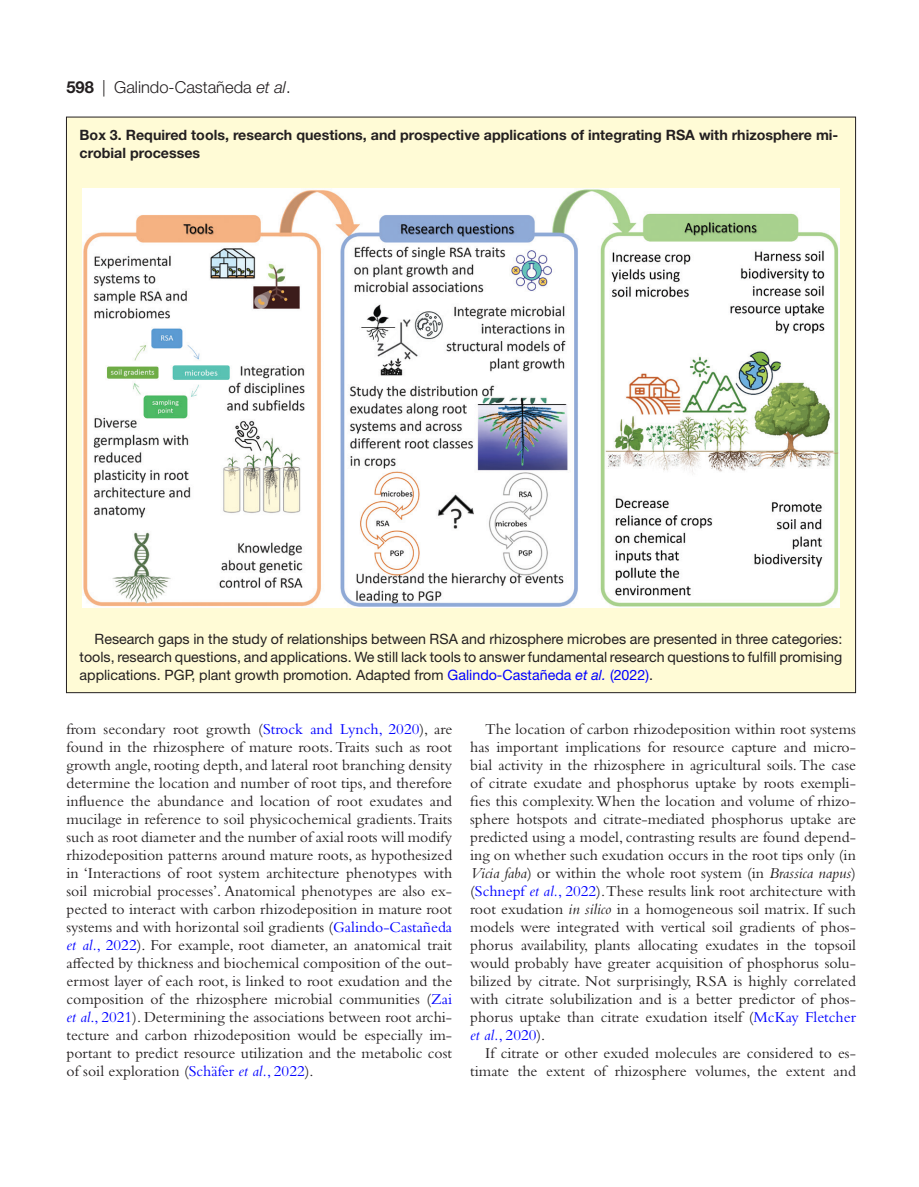
<style>
.page{position:relative;width:919px;height:1187px;background:#fff}
.page>*{position:absolute;margin:0;border:0;box-sizing:border-box;transform-origin:0 0}
.t1{font:300 16.5px "Helvetica Neue LT Std";color:#231f20}
.t2{font:15.75px/18px "Bembo Std";color:#231f20;text-align:justify}
.t3{font:14.25px/18px "Helvetica Neue LT Std";color:#231f20;text-align:justify}
.t4{font:700 14.25px/18px "Helvetica Neue LT Std";color:#231f20}
.s1{font-weight:700}
.s2{font-style:italic}
.s3{color:#00f}
.s4{font-style:italic;color:#00f}
</style>
<div class="page">
<div style="left:66px;top:117px;width:789px;height:575px;background:#fffbd6"></div>
<img style="left:83px;top:188px;width:756px;height:419px">
<p class="t1" style="left:66px;top:77px;width:226px"><span class="s1">598</span> | Galindo-Castañeda <span class="s2">et al</span>.</p>
<p class="t4" style="left:80px;top:126px;width:760px">Box 3. Required tools, research questions, and prospective applications of integrating RSA with rhizosphere mi&shy;crobial processes</p>
<p class="t3" style="left:80px;top:629px;width:764px;text-indent:15px">Research gaps in the study of relationships between RSA and rhizosphere microbes are presented in three categories: tools, research questions, and applications. We still lack tools to answer fundamental research questions to fulfill promising applications. PGP, plant growth promotion. Adapted from <span class="s3">Galindo-Castañeda</span> <span class="s4">et al.</span> <span class="s3">(2022)</span>.</p>
<p class="t2" style="left:66px;top:719px;width:387px">from secondary root growth (<span class="s3">Strock and Lynch, 2020</span>), are found in the rhizosphere of mature roots. Traits such as root growth angle, rooting depth, and lateral root branching density determine the location and number of root tips, and therefore influence the abundance and location of root exudates and mucilage in reference to soil physicochemical gradients. Traits such as root diameter and the number of axial roots will modify rhizodeposition patterns around mature roots, as hypothesized in ‘Interactions of root system architecture phenotypes with soil microbial processes’. Anatomical phenotypes are also ex&shy;pected to interact with carbon rhizodeposition in mature root systems and with horizontal soil gradients (<span class="s3">Galindo-Castañeda </span><span class="s4">et al.</span><span class="s3">, 2022</span>). For example, root diameter, an anatomical trait affected by thickness and biochemical composition of the out&shy;ermost layer of each root, is linked to root exudation and the composition of the rhizosphere microbial communities (<span class="s3">Zai </span><span class="s4">et al</span><span class="s3">., 2021</span>). Determining the associations between root archi&shy;tecture and carbon rhizodeposition would be especially im&shy;portant to predict resource utilization and the metabolic cost of soil exploration (<span class="s3">Schäfer</span> <span class="s4">et al.</span><span class="s3">, 2022</span>).</p>
<p class="t2" style="left:470px;top:719px;width:387px;text-indent:15px">The location of carbon rhizodeposition within root systems has important implications for resource capture and micro&shy;bial activity in the rhizosphere in agricultural soils. The case of citrate exudate and phosphorus uptake by roots exempli&shy;fies this complexity. When the location and volume of rhizo&shy;sphere hotspots and citrate-mediated phosphorus uptake are predicted using a model, contrasting results are found depend&shy;ing on whether such exudation occurs in the root tips only (in <span class="s2">Vicia faba</span>) or within the whole root system (in <span class="s2">Brassica napus</span>) (<span class="s3">Schnepf</span> <span class="s4">et al.</span><span class="s3">, 2022</span>). These results link root architecture with root exudation <span class="s2">in silico</span> in a homogeneous soil matrix. If such models were integrated with vertical soil gradients of phos&shy;phorus availability, plants allocating exudates in the topsoil would probably have greater acquisition of phosphorus solu&shy;bilized by citrate. Not surprisingly, RSA is highly correlated with citrate solubilization and is a better predictor of phos&shy;phorus uptake than citrate exudation itself (<span class="s3">McKay Fletcher </span><span class="s4">et al.</span><span class="s3">, 2020</span>).</p>
<p class="t2" style="left:470px;top:1043px;width:387px;text-align:right">If citrate or other exuded molecules are considered to es&shy;timate the extent of rhizosphere volumes, the extent and</p>
</div>
